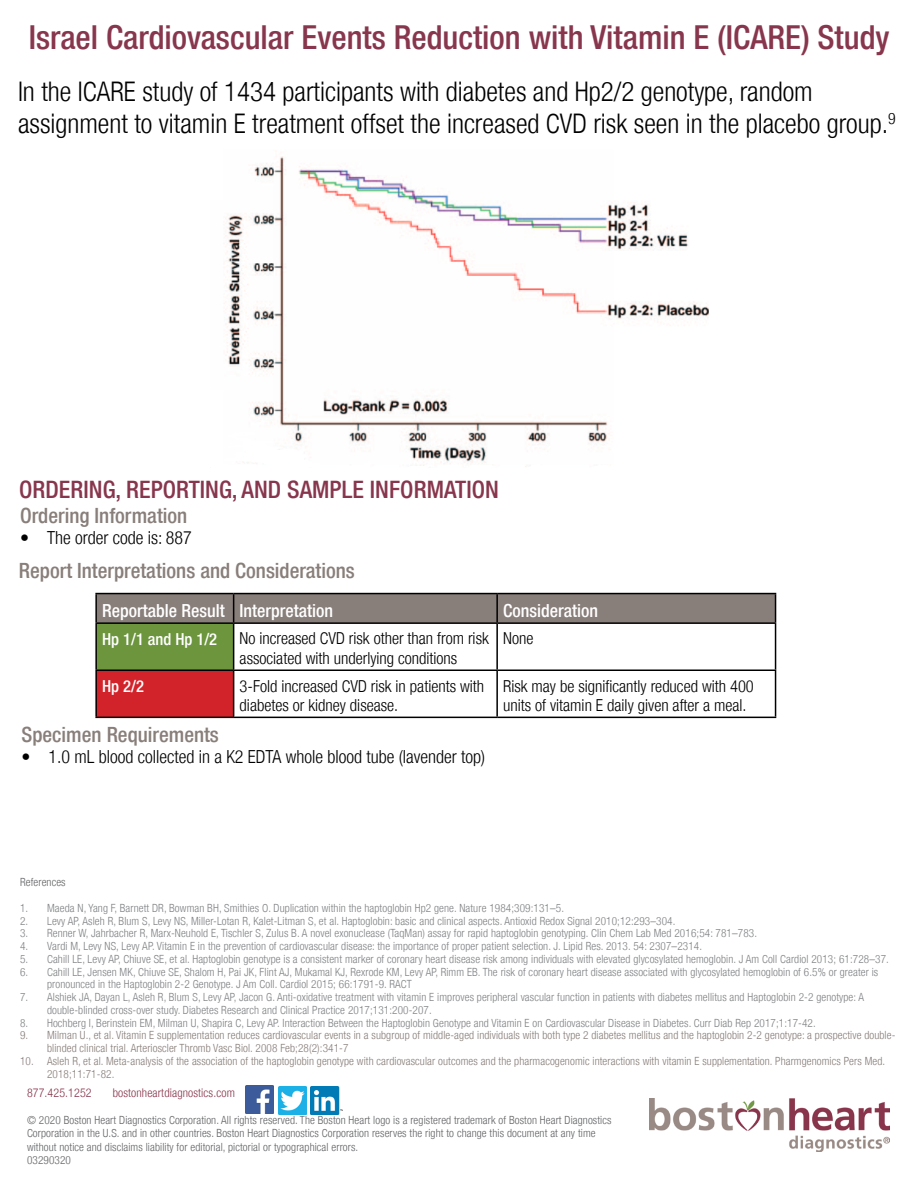
<style>
.page{position:relative;width:918px;height:1188px;background:#fff}
.page>*{position:absolute;margin:0;border:0;box-sizing:border-box;transform-origin:0 0}
.t1{font:500 condensed 33px "Helvetica Neue LT";color:#87364d}
.t2{font:300 condensed 27px/32.4px "Helvetica Neue LT";color:#000}
.t3{font:500 condensed 24px "Helvetica Neue LT";letter-spacing:.005em;color:#87364d}
.t4{font:500 condensed 21px "Helvetica Neue LT";color:#887e7a}
.t5{font:300 condensed 18px "Helvetica Neue LT";color:#000}
.t6{font:500 condensed 18px "Helvetica Neue LT";color:#fff}
.t7{font:300 condensed 16.5px/19.8px "Helvetica Neue LT";color:#000}
.t8{font:500 condensed 16.5px "Helvetica Neue LT";color:#fff}
.t9{font:300 condensed 12px "Helvetica Neue LT";letter-spacing:.01em;color:#88364d}
.t10{font:300 condensed 11.25px/12.8px "Helvetica Neue LT";letter-spacing:.01em;color:#808285}
.t11{font:300 condensed 11.25px/12.8px "Helvetica Neue LT";letter-spacing:.01em;color:#887e7a}
.t12{font:300 condensed 11.25px/13.5px "Helvetica Neue LT";letter-spacing:.01em;color:#636466}
</style>
<div class="page">
<img style="left:650px;top:1098px;width:239px;height:54px">
<img style="left:246px;top:1085px;width:28px;height:29px">
<img style="left:278px;top:1086px;width:29px;height:28px">
<img style="left:310px;top:1086px;width:32px;height:28px">
<div style="left:96px;top:623px;width:138px;height:47px;background:#6c953e"></div>
<div style="left:96px;top:670px;width:138px;height:47px;background:#d2232a"></div>
<hr style="left:95px;top:593px;width:139px;height:1px;background:#000">
<hr style="left:95px;top:594px;width:2px;height:28px;background:#000">
<hr style="left:234px;top:593px;width:263px;height:1px;background:#000">
<hr style="left:497px;top:593px;width:279px;height:1px;background:#000">
<div style="left:96px;top:594px;width:680px;height:28px;background:#887e7a"></div>
<hr style="left:95px;top:622px;width:139px;height:2px;background:#000">
<hr style="left:95px;top:624px;width:2px;height:46px;background:#000">
<hr style="left:234px;top:622px;width:263px;height:2px;background:#000">
<hr style="left:233px;top:624px;width:1px;height:46px;background:#000">
<hr style="left:497px;top:622px;width:279px;height:2px;background:#000">
<hr style="left:496px;top:624px;width:2px;height:46px;background:#000">
<hr style="left:775px;top:624px;width:1px;height:46px;background:#000">
<hr style="left:95px;top:670px;width:139px;height:1px;background:#000">
<hr style="left:95px;top:671px;width:2px;height:46px;background:#000">
<hr style="left:234px;top:670px;width:263px;height:1px;background:#000">
<hr style="left:233px;top:671px;width:1px;height:46px;background:#000">
<hr style="left:497px;top:670px;width:279px;height:1px;background:#000">
<hr style="left:496px;top:671px;width:2px;height:46px;background:#000">
<hr style="left:775px;top:671px;width:1px;height:46px;background:#000">
<hr style="left:95px;top:717px;width:139px;height:1px;background:#000">
<hr style="left:234px;top:717px;width:263px;height:1px;background:#000">
<hr style="left:497px;top:717px;width:279px;height:1px;background:#000">
<img style="left:224px;top:156px;width:485px;height:311px">
<h1 class="t1" style="left:29px;top:18px;width:862px">Israel Cardiovascular Events Reduction with Vitamin E (ICARE) Study</h1>
<h2 class="t2" style="left:18px;top:75px;width:879px">In the ICARE study of 1434 participants with diabetes and Hp2/2 genotype, random assignment to vitamin E treatment offset the increased CVD risk seen in the placebo group.<sup>9</sup></h2>
<h3 class="t3" style="left:19px;top:475px;width:481px">ORDERING, REPORTING, AND SAMPLE INFORMATION</h3>
<h3 class="t4" style="left:20px;top:503px;width:169px">Ordering Information</h3>
<h3 class="t5" style="left:20px;top:528px;width:173px">• The order code is: 887</h3>
<h3 class="t4" style="left:19px;top:558px;width:338px">Report Interpretations and Considerations</h3>
<h3 class="t6" style="left:102px;top:600px;width:233px">Reportable Result Interpretation</h3>
<h3 class="t6" style="left:503px;top:600px;width:96px">Consideration</h3>
<h3 class="t8" style="left:102px;top:629px;width:117px">Hp 1/1 and Hp 1/2</h3>
<h3 class="t7" style="left:240px;top:629px;width:251px">No increased CVD risk other than from risk associated with underlying conditions</h3>
<h3 class="t7" style="left:503px;top:629px;width:32px">None</h3>
<h3 class="t8" style="left:102px;top:676px;width:43px">Hp 2/2</h3>
<h3 class="t7" style="left:240px;top:676px;width:246px">3-Fold increased CVD risk in patients with diabetes or kidney disease.</h3>
<h3 class="t7" style="left:503px;top:676px;width:252px">Risk may be significantly reduced with 400 units of vitamin E daily given after a meal.</h3>
<h3 class="t4" style="left:22px;top:722px;width:199px">Specimen Requirements</h3>
<h3 class="t5" style="left:22px;top:747px;width:465px">• 1.0 mL blood collected in a K2 EDTA whole blood tube (lavender top)</h3>
<p class="t12" style="left:20px;top:876px;width:47px">References</p>
<p class="t10" style="left:20px;top:901px;width:545px">1. Maeda N, Yang F, Barnett DR, Bowman BH, Smithies O. Duplication within the haptoglobin Hp2 gene. Nature 1984;309:131–5.</p>
<p class="t10" style="left:20px;top:914px;width:657px">2. Levy AP, Asleh R, Blum S, Levy NS, Miller-Lotan R, Kalet-Litman S, et al. Haptoglobin: basic and clinical aspects. Antioxid Redox Signal 2010;12:293–304.</p>
<p class="t10" style="left:20px;top:927px;width:738px">3. Renner W, Jahrbacher R, Marx-Neuhold E, Tischler S, Zulus B. A novel exonuclease (TaqMan) assay for rapid haptoglobin genotyping. Clin Chem Lab Med 2016;54: 781–783.</p>
<p class="t10" style="left:20px;top:940px;width:684px">4. Vardi M, Levy NS, Levy AP. Vitamin E in the prevention of cardiovascular disease: the importance of proper patient selection. J. Lipid Res. 2013. 54: 2307–2314.</p>
<p class="t10" style="left:20px;top:952px;width:870px">5. Cahill LE, Levy AP, Chiuve SE, et al. Haptoglobin genotype is a consistent marker of coronary heart disease risk among individuals with elevated glycosylated hemoglobin. J Am Coll Cardiol 2013; 61:728–37.</p>
<p class="t10" style="left:47px;top:965px;width:833px;text-indent:-27px">6. Cahill LE, Jensen MK, Chiuve SE, Shalom H, Pai JK, Flint AJ, Mukamal KJ, Rexrode KM, Levy AP, Rimm EB. The risk of coronary heart disease associated with glycosylated hemoglobin of 6.5% or greater is pronounced in the Haptoglobin 2-2 Genotype. J Am Coll. Cardiol 2015; 66:1791-9. RACT</p>
<p class="t10" style="left:47px;top:991px;width:818px;text-indent:-27px">7. Alshiek JA, Dayan L, Asleh R, Blum S, Levy AP, Jacon G. Anti-oxidative treatment with vitamin E improves peripheral vascular function in patients with diabetes mellitus and Haptoglobin 2-2 genotype: A double-blinded cross-over study. Diabetes Research and Clinical Practice 2017;131:200-207.</p>
<p class="t10" style="left:20px;top:1016px;width:797px">8. Hochberg I, Berinstein EM, Milman U, Shapira C, Levy AP. Interaction Between the Haptoglobin Genotype and Vitamin E on Cardiovascular Disease in Diabetes. Curr Diab Rep 2017;1:17-42.</p>
<p class="t11" style="left:47px;top:1029px;width:850px;text-indent:-27px">9. Milman U., et al. Vitamin E supplementation reduces cardiovascular events in a subgroup of middle-aged individuals with both type 2 diabetes mellitus and the haptoglobin 2-2 genotype: a prospective double&shy;blinded clinical trial. Arterioscler Thromb Vasc Biol. 2008 Feb;28(2):341-7</p>
<p class="t11" style="left:47px;top:1054px;width:840px;text-indent:-27px">10. Asleh R, et al. Meta-analysis of the association of the haptoglobin genotype with cardiovascular outcomes and the pharmacogenomic interactions with vitamin E supplementation. Pharmgenomics Pers Med.<br>2018;11:71-82.</p>
<p class="t9" style="left:27px;top:1086px;width:66px">877.425.1252</p>
<p class="t9" style="left:113px;top:1086px;width:124px">bostonheartdiagnostics.com</p>
<p class="t12" style="left:27px;top:1113px;width:586px">© 2020 Boston Heart Diagnostics Corporation. All rights reserved. The Boston Heart logo is a registered trademark of Boston Heart Diagnostics Corporation in the U.S. and in other countries. Boston Heart Diagnostics Corporation reserves the right to change this document at any time without notice and disclaims liability for editorial, pictorial or typographical errors.<br>03290320</p>
</div>
